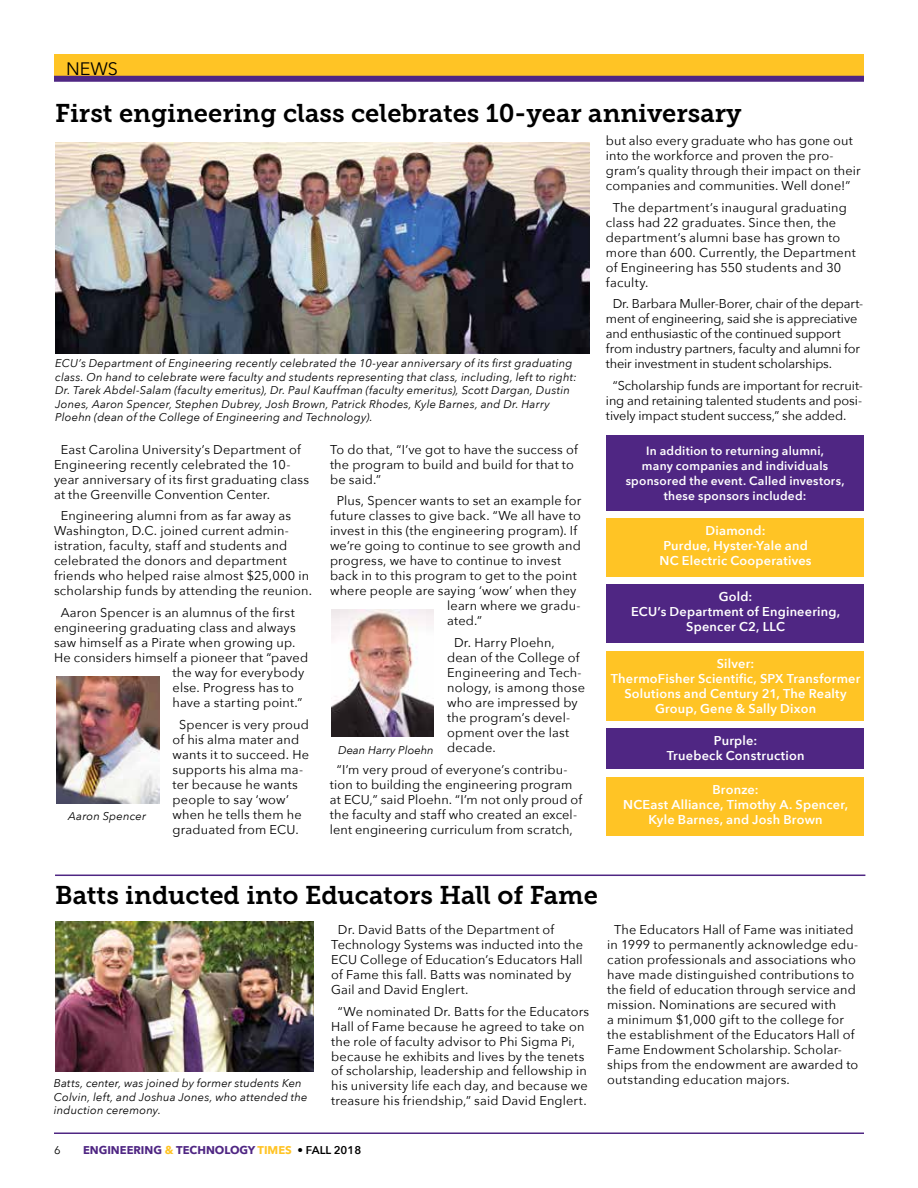
<style>
.page{position:relative;width:918px;height:1188px;background:#fff}
.page>*{position:absolute;margin:0;border:0;box-sizing:border-box;transform-origin:0 0}
.t1{font:25.5px "Museo Slab 700";color:#000}
.t2{font:18px "Avenir Next";color:#000}
.t3{font:12.75px/15px "Avenir Next";letter-spacing:.01em;color:#000}
.t4{font:600 12.75px/15px "Avenir Next";letter-spacing:.015em;color:#fff;text-align:center}
.t5{font:12.75px/15px "Avenir Next";letter-spacing:-.015em;color:#000}
.t6{font:600 12px/15px "Avenir Next";letter-spacing:.02em;color:#fff;text-align:center}
.t7{font:italic 11.25px/13.5px "Avenir Next";letter-spacing:.015em;color:#000}
.t8{font:700 11.25px "Avenir Next";color:#4f2683}
.t9{font:11.25px "Avenir Next";color:#000}
.s1{color:#ffc425}
.s2{font-weight:600;color:#000}
</style>
<div class="page">
<hr style="left:54px;top:1132px;width:810px;height:2px;background:#4f2683">
<div style="left:54px;top:54px;width:810px;height:24px;background:#ffc425"></div>
<div style="left:54px;top:76px;width:810px;height:6px;background:#4f2683"></div>
<hr style="left:55px;top:875px;width:810px;height:1px;background:#4f2683">
<img style="left:55px;top:142px;width:534px;height:211px">
<img style="left:331px;top:609px;width:103px;height:128px">
<img style="left:56px;top:676px;width:103px;height:128px">
<div style="left:606px;top:435px;width:258px;height:76px;background:#4f2683"></div>
<div style="left:606px;top:518px;width:258px;height:59px;background:#ffc425"></div>
<div style="left:606px;top:585px;width:258px;height:58px;background:#4f2683"></div>
<div style="left:606px;top:651px;width:258px;height:69px;background:#ffc425"></div>
<div style="left:606px;top:728px;width:258px;height:41px;background:#4f2683"></div>
<div style="left:606px;top:777px;width:258px;height:59px;background:#ffc425"></div>
<img style="left:55px;top:921px;width:259px;height:151px">
<h2 class="t2" style="left:66px;top:54px;width:54px">NEWS</h2>
<h1 class="t1" style="left:55px;top:99px;width:688px">First engineering class celebrates 10-year anniversary</h1>
<p class="t7" style="left:55px;top:356px;width:523px">ECU’s Department of Engineering recently celebrated the 10-year anniversary of its first graduating class. On hand to celebrate were faculty and students representing that class, including, left to right:<br>Dr. Tarek Abdel-Salam (faculty emeritus), Dr. Paul Kauffman (faculty emeritus), Scott Dargan, Dustin Jones, Aaron Spencer, Stephen Dubrey, Josh Brown, Patrick Rhodes, Kyle Barnes, and Dr. Harry Ploehn (dean of the College of Engineering and Technology).</p>
<p class="t3" style="left:54px;top:441px;width:257px;text-indent:7px">East Carolina University’s Department of Engineering recently celebrated the 10- year anniversary of its first graduating class at the Greenville Convention Center.</p>
<p class="t3" style="left:54px;top:508px;width:259px;text-indent:7px">Engineering alumni from as far away as Washington, D.C. joined current admin&shy;istration, faculty, staff and students and celebrated the donors and department friends who helped raise almost $25,000 in scholarship funds by attending the reunion.</p>
<p class="t3" style="left:61px;top:605px;width:235px">Aaron Spencer is an alumnus of the first</p>
<p class="t3" style="left:54px;top:620px;width:243px">engineering graduating class and always</p>
<p class="t3" style="left:54px;top:635px;width:243px">saw himself as a Pirate when growing up.</p>
<p class="t3" style="left:54px;top:650px;width:256px">He considers himself a pioneer that “paved</p>
<p class="t3" style="left:173px;top:665px;width:133px">the way for everybody</p>
<p class="t3" style="left:173px;top:680px;width:123px">else. Progress has to</p>
<p class="t3" style="left:173px;top:695px;width:131px">have a starting point.”</p>
<p class="t3" style="left:173px;top:716px;width:138px;text-indent:7px">Spencer is very proud of his alma mater and wants it to succeed. He supports his alma ma&shy;ter because he wants people to say ‘wow’ when he tells them he graduated from ECU.</p>
<p class="t7" style="left:68px;top:809px;width:79px">Aaron Spencer</p>
<p class="t3" style="left:330px;top:441px;width:249px">To do that, “I’ve got to have the success of the program to build and build for that to be said.”</p>
<p class="t3" style="left:337px;top:493px;width:246px">Plus, Spencer wants to set an example for</p>
<p class="t3" style="left:330px;top:508px;width:252px">future classes to give back. “We all have to</p>
<p class="t3" style="left:330px;top:523px;width:249px">invest in this (the engineering program). If</p>
<p class="t3" style="left:330px;top:538px;width:252px">we’re going to continue to see growth and</p>
<p class="t3" style="left:330px;top:553px;width:233px">progress, we have to continue to invest</p>
<p class="t3" style="left:330px;top:568px;width:248px">back in to this program to get to the point</p>
<p class="t3" style="left:330px;top:583px;width:248px">where people are saying ‘wow’ when they</p>
<p class="t3" style="left:447px;top:598px;width:135px">learn where we gradu-</p>
<p class="t3" style="left:447px;top:613px;width:36px">ated.”</p>
<p class="t3" style="left:447px;top:634px;width:139px;text-indent:7px">Dr. Harry Ploehn, dean of the College of<br>Engineering and Tech&shy;nology, is among those who are impressed by the program’s devel&shy;opment over the last decade.</p>
<p class="t3" style="left:330px;top:761px;width:254px;text-indent:7px">“I’m very proud of everyone’s contribu&shy;tion to building the engineering program at ECU,” said Ploehn. “I’m not only proud of the faculty and staff who created an excel&shy;lent engineering curriculum from scratch,</p>
<p class="t7" style="left:338px;top:743px;width:97px">Dean Harry Ploehn</p>
<p class="t3" style="left:606px;top:133px;width:256px">but also every graduate who has gone out into the workforce and proven the pro&shy;gram’s quality through their impact on their companies and communities. Well done!”</p>
<p class="t3" style="left:606px;top:199px;width:251px;text-indent:7px">The department’s inaugural graduating class had 22 graduates. Since then, the department’s alumni base has grown to more than 600. Currently, the Department of Engineering has 550 students and 30 faculty.</p>
<p class="t5" style="left:606px;top:296px;width:259px;text-indent:7px">Dr. Barbara Muller-Borer, chair of the depart&shy;ment of engineering, said she is appreciative and enthusiastic of the continued support from industry partners, faculty and alumni for their investment in student scholarships.</p>
<p class="t3" style="left:606px;top:378px;width:258px;text-align:justify;text-indent:7px">“Scholarship funds are important for recruit&shy;ing and retaining talented students and posi&shy;tively impact student success,” she added.</p>
<p class="t6" style="left:626px;top:443px;width:220px">In addition to returning alumni,<br>many companies and individuals sponsored the event. Called investors, these sponsors included:</p>
<p class="t4" style="left:660px;top:522px;width:154px">Diamond:<br>Purdue, Hyster-Yale and<br>NC Electric Cooperatives</p>
<p class="t4" style="left:631px;top:589px;width:211px">Gold:<br>ECU’s Department of Engineering,<br>Spencer C2, LLC</p>
<p class="t4" style="left:611px;top:656px;width:251px">Silver:<br>ThermoFisher Scientific, SPX Transformer<br>Solutions and Century 21, The Realty<br>Group, Gene &amp; Sally Dixon</p>
<p class="t4" style="left:667px;top:733px;width:139px">Purple:<br>Truebeck Construction</p>
<p class="t4" style="left:623px;top:781px;width:226px">Bronze:<br>NCEast Alliance, Timothy A. Spencer,<br>Kyle Barnes, and Josh Brown</p>
<h1 class="t1" style="left:55px;top:880px;width:544px">Batts inducted into Educators Hall of Fame</h1>
<p class="t7" style="left:54px;top:1076px;width:255px">Batts, center, was joined by former students Ken<br>Colvin, left, and Joshua Jones, who attended the induction ceremony.</p>
<p class="t3" style="left:331px;top:921px;width:253px;text-indent:7px">Dr. David Batts of the Department of Technology Systems was inducted into the ECU College of Education’s Educators Hall of Fame this fall. Batts was nominated by Gail and David Englert.</p>
<p class="t3" style="left:331px;top:1003px;width:260px;text-indent:7px">“We nominated Dr. Batts for the Educators Hall of Fame because he agreed to take on the role of faculty advisor to Phi Sigma Pi, because he exhibits and lives by the tenets of scholarship, leadership and fellowship in his university life each day, and because we treasure his friendship,” said David Englert.</p>
<p class="t3" style="left:607px;top:921px;width:253px;text-indent:7px">The Educators Hall of Fame was initiated in 1999 to permanently acknowledge edu&shy;cation professionals and associations who have made distinguished contributions to the field of education through service and mission. Nominations are secured with<br>a minimum $1,000 gift to the college for the establishment of the Educators Hall of Fame Endowment Scholarship. Scholar&shy;ships from the endowment are awarded to outstanding education majors.</p>
<p class="t9" style="left:54px;top:1141px;width:8px">6</p>
<p class="t8" style="left:83px;top:1141px;width:280px">ENGINEERING <span class="s1">&amp;</span> TECHNOLOGY <span class="s1">TIMES</span> <span class="s2">• FALL 2018</span></p>
</div>
